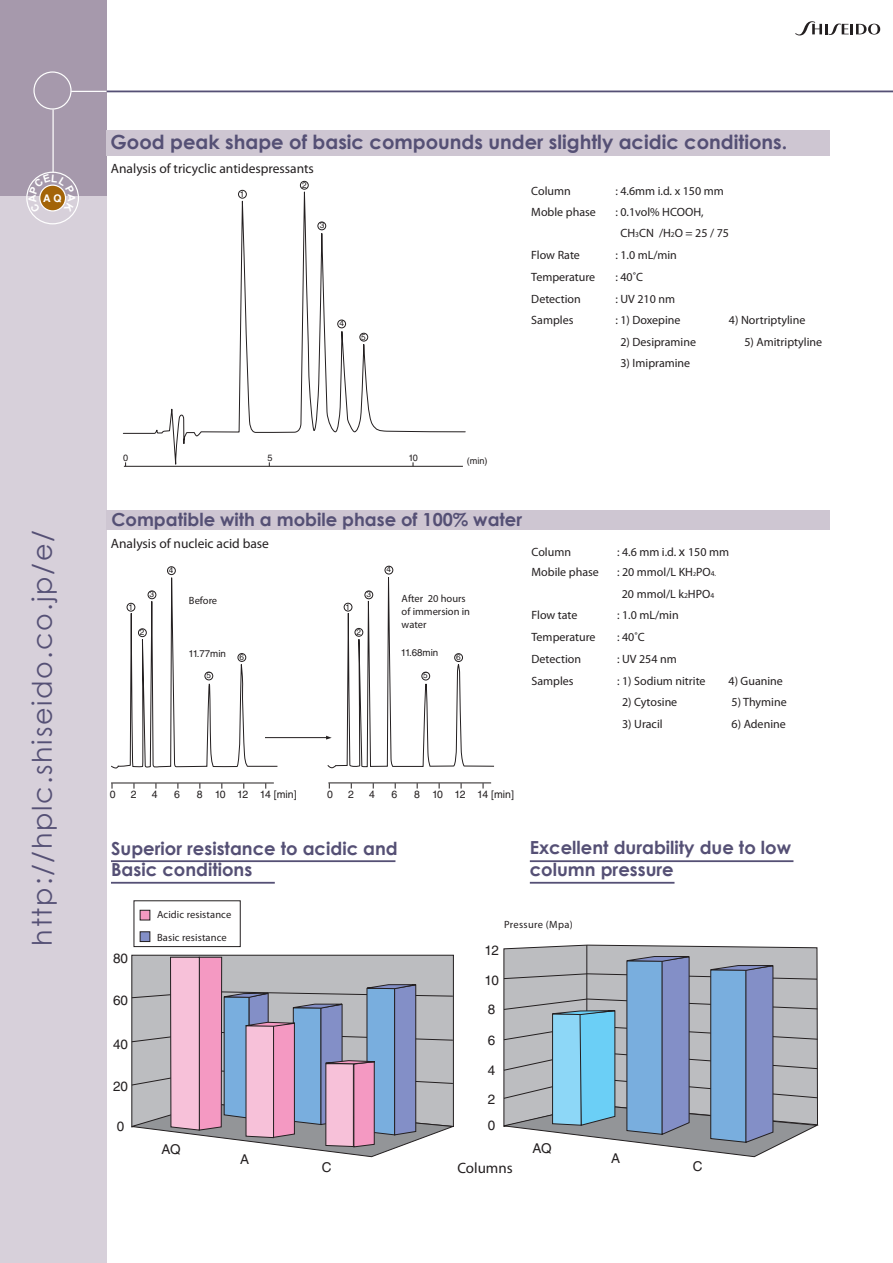
<style>
.page{position:relative;width:893px;height:1263px;background:#fff}
.page>*{position:absolute;margin:0;border:0;box-sizing:border-box;transform-origin:0 0}
.t1{font:27px "Century Gothic";letter-spacing:.065em;color:#555075}
.t2{font:700 19.5px "Century Gothic";color:#555075}
.t3{font:700 18px/21.6px "Century Gothic";color:#555075}
.t4{font:15px "Myriad Pro";color:#231f20}
.t5{font:13.5px "Myriad Pro";color:#231f20}
.t6{font:13.5px/29.5px "Helvetica LT Std";letter-spacing:-.015em;color:#231f20;text-align:justify}
.t7{font:12px/21px "Myriad Pro";color:#231f20}
.t8{font:10.5px/12.6px "Myriad Pro";letter-spacing:.005em;color:#231f20}
.t9{font:10.5px "Helvetica LT Std";letter-spacing:-.04em;color:#231f20}
.t10{font:10.5px "Myriad Pro";letter-spacing:.03em;color:#231f20}
.t11{font:700 10.5px "Helvetica LT Std";color:#fff}
.t12{font:700 10.5px "Arial";color:#fff}
.t13{font:9.75px "Helvetica LT Std";color:#231f20}
.t14{font:9.15px "Helvetica LT Std";color:#231f20}
.t15{font:8.25px "Helvetica LT Std";color:#231f20}
.s1{font-size:7.5px}
.s2{font-size:13.5px}
.s3{font-size:6px}
</style>
<div class="page">
<hr style="left:106px;top:91px;width:787px;height:1px;background:#555075">
<div style="left:0;top:0;width:106px;height:201px;background:#a699ac"></div>
<div style="left:0;top:196px;width:106px;height:1067px;background:#d7d0da"></div>
<div style="left:106px;top:510px;width:723px;height:20px;background:#cec6d2"></div>
<div style="left:106px;top:131px;width:723px;height:25px;background:#cec6d2"></div>
<hr style="left:328px;top:782px;width:163px;height:1px;background:#231f20">
<svg style="left:111px;top:568px;width:167px;height:387px"></svg>
<hr style="left:265px;top:737px;width:62px;height:1px;background:#231f20">
<svg style="left:326px;top:565px;width:168px;height:204px"></svg>
<div style="left:127px;top:603px;width:8px;height:8px;border:1px solid #231f20;border-radius:50%"></div>
<div style="left:138px;top:628px;width:9px;height:9px;border:1px solid #231f20;border-radius:50%"></div>
<div style="left:148px;top:590px;width:8px;height:9px;border:1px solid #231f20;border-radius:50%"></div>
<div style="left:167px;top:566px;width:9px;height:9px;border:1px solid #231f20;border-radius:50%"></div>
<div style="left:205px;top:672px;width:8px;height:8px;border:1px solid #231f20;border-radius:50%"></div>
<div style="left:238px;top:653px;width:8px;height:9px;border:1px solid #231f20;border-radius:50%"></div>
<div style="left:344px;top:603px;width:8px;height:8px;border:1px solid #231f20;border-radius:50%"></div>
<div style="left:355px;top:628px;width:8px;height:9px;border:1px solid #231f20;border-radius:50%"></div>
<div style="left:364px;top:590px;width:9px;height:9px;border:1px solid #231f20;border-radius:50%"></div>
<div style="left:385px;top:566px;width:8px;height:8px;border:1px solid #231f20;border-radius:50%"></div>
<div style="left:421px;top:672px;width:9px;height:8px;border:1px solid #231f20;border-radius:50%"></div>
<div style="left:454px;top:653px;width:9px;height:9px;border:1px solid #231f20;border-radius:50%"></div>
<svg style="left:123px;top:192px;width:343px;height:275px"></svg>
<div style="left:238px;top:190px;width:9px;height:9px;border:1px solid #231f20;border-radius:50%"></div>
<div style="left:300px;top:181px;width:9px;height:9px;border:1px solid #231f20;border-radius:50%"></div>
<div style="left:317px;top:222px;width:9px;height:8px;border:1px solid #231f20;border-radius:50%"></div>
<div style="left:337px;top:320px;width:9px;height:8px;border:1px solid #231f20;border-radius:50%"></div>
<div style="left:359px;top:333px;width:9px;height:8px;border:1px solid #231f20;border-radius:50%"></div>
<hr style="left:111px;top:860px;width:284px;height:2px;background:#555075">
<hr style="left:111px;top:882px;width:164px;height:2px;background:#555075">
<hr style="left:530px;top:860px;width:263px;height:2px;background:#555075">
<hr style="left:530px;top:882px;width:144px;height:2px;background:#555075">
<div style="left:134px;top:900px;width:107px;height:47px;border:1px solid #231f20"></div>
<div style="left:140px;top:910px;width:10px;height:10px;background:#f499c2;border:1px solid #231f20"></div>
<div style="left:140px;top:931px;width:10px;height:11px;background:#838fc7;border:1px solid #231f20"></div>
<svg style="left:131px;top:957px;width:323px;height:200px;background:#b7adc1"></svg>
<svg style="left:503px;top:945px;width:315px;height:11px;background:#b4b4b7"></svg>
<hr style="left:587px;top:945px;width:1px;height:161px;background:#231f20">
<svg style="left:503px;top:956px;width:316px;height:201px;background:#9aafc5"></svg>
<div style="left:33px;top:71px;width:39px;height:39px;border:1px solid #fff;border-radius:50%"></div>
<hr style="left:71px;top:91px;width:35px;height:1px;background:#fff">
<hr style="left:52px;top:110px;width:2px;height:62px;background:#fff">
<div style="left:26px;top:172px;width:53px;height:52px;border:1px solid #fff;border-radius:50%"></div>
<svg style="left:795px;top:21px;width:85px;height:14px"></svg>
<svg style="left:28px;top:174px;width:47px;height:39px"></svg>
<p class="t11" style="left:43px;top:192px;width:20px">A Q</p>
<p class="t12" style="left:78px;top:194px;width:9px;rotate:90deg">A</p>
<h1 class="t1" style="left:26px;top:946px;width:417px;rotate:-90deg">http://hplc.shiseido.co.jp/e/</h1>
<h2 class="t2" style="left:111px;top:130px;width:678px">Good peak shape of basic compounds under slightly acidic conditions.</h2>
<p class="t5" style="left:111px;top:160px;width:204px">Analysis of tricyclic antidespressants</p>
<p class="t15" style="left:240px;top:189px;width:6px">1</p>
<p class="t15" style="left:302px;top:180px;width:6px">2</p>
<p class="t15" style="left:320px;top:221px;width:6px">3</p>
<p class="t15" style="left:340px;top:319px;width:6px">4</p>
<p class="t15" style="left:361px;top:332px;width:6px">5</p>
<p class="t7" style="left:531px;top:181px;width:41px">Column</p>
<p class="t7" style="left:615px;top:181px;width:110px">: 4.6mm i.d. x 150 mm</p>
<p class="t7" style="left:531px;top:202px;width:66px">Moble phase</p>
<p class="t7" style="left:620px;top:202px;width:110px;text-indent:-5px">: 0.1vol% HCOOH,<br>CH<span class="s1">3</span>CN /H<span class="s1">2</span>O = 25 / 75</p>
<p class="t7" style="left:531px;top:244px;width:50px">Flow Rate</p>
<p class="t7" style="left:615px;top:244px;width:63px">: 1.0 mL/min</p>
<p class="t7" style="left:531px;top:266px;width:65px">Temperature</p>
<p class="t7" style="left:615px;top:266px;width:29px">: 40˚C</p>
<p class="t7" style="left:531px;top:288px;width:51px">Detection</p>
<p class="t7" style="left:615px;top:288px;width:61px">: UV 210 nm</p>
<p class="t7" style="left:531px;top:310px;width:44px">Samples</p>
<p class="t7" style="left:615px;top:310px;width:67px">: 1) Doxepine</p>
<p class="t7" style="left:729px;top:310px;width:78px">4) Nortriptyline</p>
<p class="t7" style="left:620px;top:331px;width:77px">2) Desipramine</p>
<p class="t7" style="left:744px;top:331px;width:79px">5) Amitriptyline</p>
<p class="t7" style="left:620px;top:352px;width:71px">3) Imipramine</p>
<p class="t14" style="left:123px;top:453px;width:7px">0</p>
<p class="t14" style="left:267px;top:453px;width:7px">5</p>
<p class="t14" style="left:408px;top:453px;width:11px">10</p>
<p class="t14" style="left:467px;top:456px;width:22px">(min)</p>
<h3 class="t3" style="left:112px;top:508px;width:412px">Compatible with a mobile phase of 100% water</h3>
<p class="t5" style="left:111px;top:536px;width:160px">Analysis of nucleic acid base</p>
<p class="t15" style="left:169px;top:565px;width:6px">4</p>
<p class="t15" style="left:386px;top:565px;width:6px">4</p>
<p class="t15" style="left:128px;top:602px;width:6px">1</p>
<p class="t15" style="left:149px;top:589px;width:6px">3</p>
<p class="t15" style="left:140px;top:627px;width:6px">2</p>
<p class="t15" style="left:366px;top:589px;width:6px">3</p>
<p class="t8" style="left:189px;top:594px;width:30px">Before</p>
<p class="t8" style="left:402px;top:592px;width:70px">After 20 hours of immersion in water</p>
<p class="t15" style="left:346px;top:602px;width:6px">1</p>
<p class="t15" style="left:356px;top:627px;width:6px">2</p>
<p class="t13" style="left:188px;top:647px;width:39px">11.77min</p>
<p class="t15" style="left:206px;top:671px;width:6px">5</p>
<p class="t15" style="left:239px;top:652px;width:6px">6</p>
<p class="t13" style="left:401px;top:647px;width:39px">11.68min</p>
<p class="t15" style="left:423px;top:671px;width:6px">5</p>
<p class="t15" style="left:456px;top:652px;width:6px">6</p>
<p class="t7" style="left:531px;top:542px;width:41px">Column</p>
<p class="t7" style="left:617px;top:542px;width:114px">: 4.6 mm i.d. <span class="s2">x</span> 150 mm</p>
<p class="t7" style="left:531px;top:561px;width:69px">Mobile phase</p>
<p class="t7" style="left:617px;top:561px;width:101px;line-height:21.8px;text-align:center">: 20 mmol/L KH<span class="s3">2</span>PO<span class="s1">4.<br></span>20 mmol/L k<span class="s1">2</span>HPO<span class="s1">4</span></p>
<p class="t7" style="left:531px;top:605px;width:47px">Flow tate</p>
<p class="t7" style="left:617px;top:605px;width:63px">: 1.0 mL/min</p>
<p class="t7" style="left:531px;top:626px;width:65px">Temperature</p>
<p class="t7" style="left:617px;top:626px;width:29px">: 40˚C</p>
<p class="t7" style="left:531px;top:648px;width:51px">Detection</p>
<p class="t7" style="left:617px;top:648px;width:61px">: UV 254 nm</p>
<p class="t7" style="left:531px;top:670px;width:44px">Samples</p>
<p class="t7" style="left:617px;top:670px;width:90px">: 1) Sodium nitrite</p>
<p class="t7" style="left:728px;top:670px;width:56px">4) Guanine</p>
<p class="t7" style="left:622px;top:692px;width:57px">2) Cytosine</p>
<p class="t7" style="left:732px;top:692px;width:57px">5) Thymine</p>
<p class="t7" style="left:622px;top:713px;width:42px">3) Uracil</p>
<p class="t7" style="left:732px;top:713px;width:56px">6) Adenine</p>
<p class="t9" style="left:110px;top:788px;width:7px">0</p>
<p class="t9" style="left:131px;top:788px;width:7px">2</p>
<p class="t9" style="left:152px;top:788px;width:7px">4</p>
<p class="t9" style="left:174px;top:788px;width:7px">6</p>
<p class="t9" style="left:197px;top:788px;width:101px">8 10 12 14 [min]</p>
<p class="t9" style="left:327px;top:788px;width:7px">0</p>
<p class="t9" style="left:348px;top:788px;width:7px">2</p>
<p class="t9" style="left:369px;top:788px;width:7px">4</p>
<p class="t9" style="left:391px;top:788px;width:7px">6</p>
<p class="t9" style="left:414px;top:788px;width:101px">8 10 12 14 [min]</p>
<h3 class="t3" style="left:111px;top:837px;width:288px">Superior resistance to acidic and<br>Basic conditions</h3>
<h3 class="t3" style="left:530px;top:837px;width:263px">Excellent durability due to low column pressure</h3>
<p class="t6" style="left:113px;top:943px;width:17px">80</p>
<p class="t6" style="left:113px;top:985px;width:17px">60</p>
<p class="t6" style="left:113px;top:1030px;width:17px">40</p>
<p class="t6" style="left:113px;top:1071px;width:17px">20</p>
<p class="t6" style="left:117px;top:1111px;width:9px">0</p>
<p class="t8" style="left:157px;top:903px;width:76px;line-height:22.5px">Acidic resistance<br>Basic resistance</p>
<p class="t10" style="left:504px;top:918px;width:70px">Pressure (Mpa)</p>
<p class="t6" style="left:162px;top:1134px;width:21px">AQ</p>
<p class="t6" style="left:240px;top:1145px;width:11px">A</p>
<p class="t6" style="left:322px;top:1152px;width:11px">C</p>
<p class="t6" style="left:485px;top:935px;width:16px">12<br>10<br>8</p>
<p class="t6" style="left:488px;top:1025px;width:9px">6</p>
<p class="t6" style="left:488px;top:1056px;width:9px;line-height:28.7px">4<br>2</p>
<p class="t6" style="left:488px;top:1111px;width:9px">0</p>
<p class="t4" style="left:457px;top:1158px;width:57px">Columns</p>
<p class="t6" style="left:533px;top:1133px;width:21px">AQ</p>
<p class="t6" style="left:611px;top:1144px;width:11px">A</p>
<p class="t6" style="left:693px;top:1151px;width:11px">C</p>
</div>
